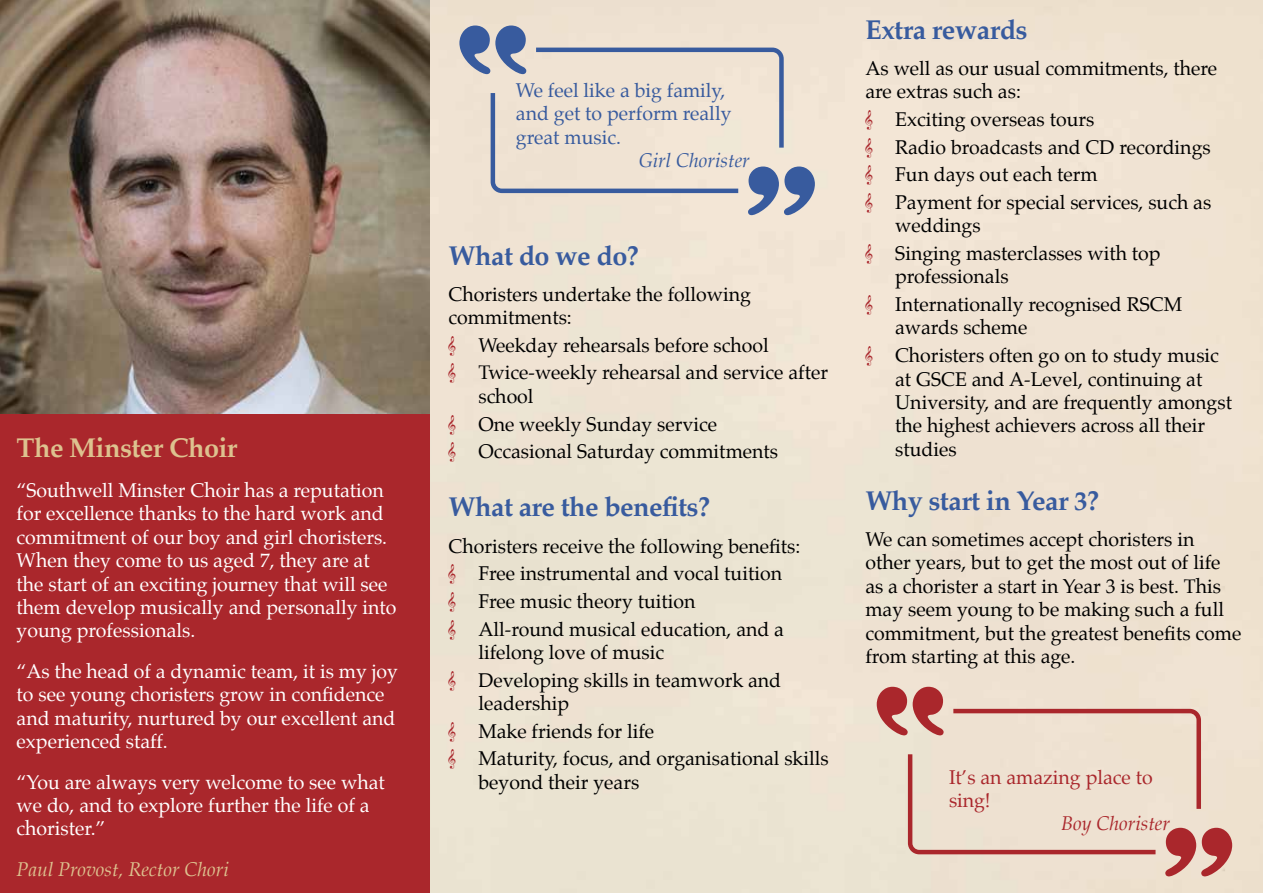
<style>
.page{position:relative;width:1263px;height:893px;background:#fff}
.page>*{position:absolute;margin:0;border:0;box-sizing:border-box;transform-origin:0 0}
.t1{font:700 27px "Palatino";letter-spacing:-.02em;color:#385b9e}
.t2{font:700 27px "Palatino";letter-spacing:-.02em;color:#ddc28f}
.t3{font:19.5px/27.6px "Palatino";color:#000}
.t4{font:19.5px/23.4px "Palatino";color:#fff}
.t5{font:19.5px/23.4px "Palatino";color:#385b9e}
.t6{font:19.5px/23.4px "Palatino";color:#aa272c}
.t7{font:italic 19.5px "Palatino";color:#ddc28f}
.t8{font:italic 19.5px "Palatino";color:#385b9e}
.t9{font:italic 19.5px "Palatino";color:#aa272c}
.s1{font-family:"Musi Sync";color:#aa272c}
</style>
<div class="page">
<div style="left:429px;top:0;width:834px;height:893px;background:#eee3d3"></div>
<img style="left:0;top:0;width:429px;height:415px">
<div style="left:0;top:415px;width:429px;height:478px;background:#aa272c"></div>
<svg style="left:459px;top:26px;width:356px;height:189px;background:#ddd5cd"></svg>
<svg style="left:877px;top:687px;width:355px;height:189px;background:#e6cec0"></svg>
<h1 class="t2" style="left:17px;top:424px;width:222px">The Minster Choir</h1>
<p class="t4" style="left:17px;top:479px;width:381px">“Southwell Minster Choir has a reputation for excellence thanks to the hard work and commitment of our boy and girl choristers.<br>When they come to us aged 7, they are at the start of an exciting journey that will see them develop musically and personally into young professionals.</p>
<p class="t4" style="left:17px;top:659px;width:383px">“As the head of a dynamic team, it is my joy to see young choristers grow in confidence and maturity, nurtured by our excellent and experienced staff.</p>
<p class="t4" style="left:17px;top:770px;width:370px">“You are always very welcome to see what we do, and to explore further the life of a chorister.”</p>
<p class="t7" style="left:17px;top:854px;width:214px">Paul Provost, Rector Chori</p>
<p class="t5" style="left:516px;top:78px;width:217px">We feel like a big family, and get to perform really great music.</p>
<p class="t8" style="left:639px;top:145px;width:113px">Girl Chorister</p>
<h1 class="t1" style="left:449px;top:232px;width:192px">What do we do?</h1>
<p class="t3" style="left:449px;top:282px;width:304px;line-height:23.4px">Choristers undertake the following commitments:</p>
<p class="t3" style="left:449px;top:331px;width:381px"><span class="s1">G</span> Weekday rehearsals before school<br><span class="s1">G</span> Twice-weekly rehearsal and service after</p>
<p class="t3" style="left:449px;top:382px;width:331px;text-indent:30px">school<br><span class="s1">G</span> One weekly Sunday service<br><span class="s1">G</span> Occasional Saturday commitments</p>
<h1 class="t1" style="left:449px;top:484px;width:263px">What are the benefits?</h1>
<p class="t3" style="left:449px;top:532px;width:353px">Choristers receive the following benefits:<br><span class="s1">G</span> Free instrumental and vocal tuition<br><span class="s1">G</span> Free music theory tuition<br><span class="s1">G</span> All-round musical education, and a</p>
<p class="t3" style="left:449px;top:638px;width:334px;text-indent:30px">lifelong love of music<br><span class="s1">G</span> Developing skills in teamwork and</p>
<p class="t3" style="left:449px;top:689px;width:382px;text-indent:30px">leadership<br><span class="s1">G</span> Make friends for life<br><span class="s1">G</span> Maturity, focus, and organisational skills</p>
<p class="t3" style="left:478px;top:768px;width:162px">beyond their years</p>
<h1 class="t1" style="left:865px;top:7px;width:164px">Extra rewards</h1>
<p class="t3" style="left:865px;top:57px;width:353px;line-height:23.4px">As well as our usual commitments, there are extras such as:</p>
<p class="t3" style="left:865px;top:105px;width:347px"><span class="s1">G</span> Exciting overseas tours<br><span class="s1">G</span> Radio broadcasts and CD recordings<br><span class="s1">G</span> Fun days out each term<br><span class="s1">G</span> Payment for special services, such as</p>
<p class="t3" style="left:865px;top:212px;width:297px;text-indent:30px">weddings<br><span class="s1">G</span> Singing masterclasses with top</p>
<p class="t3" style="left:865px;top:263px;width:318px;text-indent:30px">professionals<br><span class="s1">G</span> Internationally recognised RSCM</p>
<p class="t3" style="left:865px;top:314px;width:355px;text-indent:30px">awards scheme<br><span class="s1">G</span> Choristers often go on to study music</p>
<p class="t3" style="left:895px;top:367px;width:338px;line-height:23.4px">at GSCE and A-Level, continuing at<br>University, and are frequently amongst the highest achievers across all their studies</p>
<h1 class="t1" style="left:865px;top:477px;width:235px">Why start in Year 3?</h1>
<p class="t3" style="left:865px;top:527px;width:377px;line-height:23.4px">We can sometimes accept choristers in other years, but to get the most out of life as a chorister a start in Year 3 is best. This may seem young to be making such a full commitment, but the greatest benefits come from starting at this age.</p>
<p class="t6" style="left:949px;top:765px;width:205px">It’s an amazing place to sing!</p>
<p class="t9" style="left:1061px;top:808px;width:110px">Boy Chorister</p>
</div>
